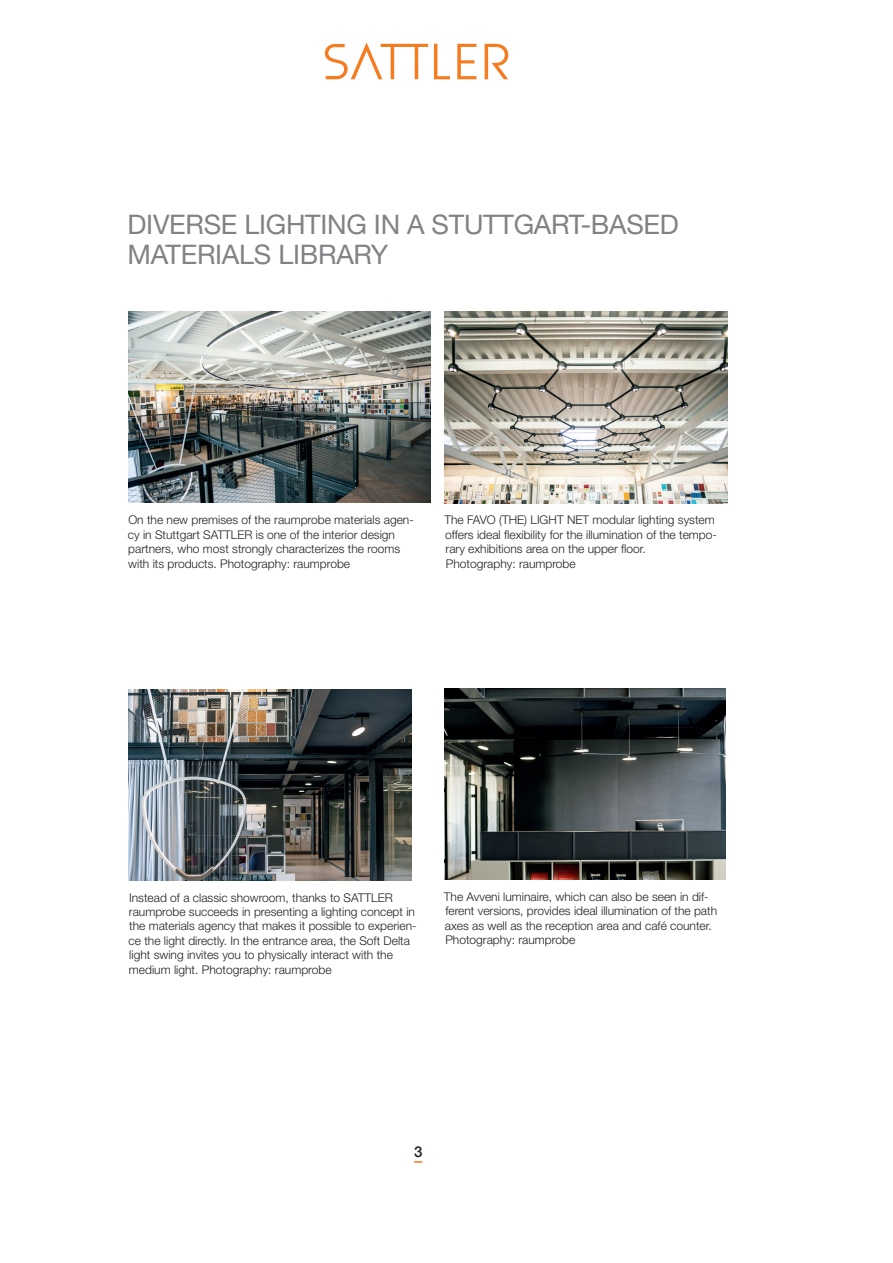
<style>
.page{position:relative;width:893px;height:1263px;background:#fff}
.page>*{position:absolute;margin:0;border:0;box-sizing:border-box;transform-origin:0 0}
.t1{font:27px/30px "Helvetica Neue";letter-spacing:-.01em;color:#808285}
.t2{font:500 15px "Helvetica Neue";color:#231f20}
.t3{font:300 12px/14.4px "Helvetica Neue";color:#231f20}
</style>
<div class="page">
<svg style="left:414px;top:1161px;width:8px;height:2px"></svg>
<svg style="left:325px;top:43px;width:183px;height:36px"></svg>
<img style="left:128px;top:312px;width:302px;height:190px">
<img style="left:128px;top:690px;width:284px;height:191px">
<img style="left:444px;top:688px;width:282px;height:191px">
<img style="left:445px;top:312px;width:282px;height:191px">
<h1 class="t1" style="left:128px;top:210px;width:553px">DIVERSE LIGHTING IN A STUTTGART-BASED<br>MATERIALS LIBRARY</h1>
<p class="t3" style="left:128px;top:514px;width:287px">On the new premises of the raumprobe materials agen&shy;cy in Stuttgart SATTLER is one of the interior design partners, who most strongly characterizes the rooms with its products. Photography: raumprobe</p>
<p class="t3" style="left:444px;top:514px;width:274px">The FAVO (THE) LIGHT NET modular lighting system offers ideal flexibility for the illumination of the tempo&shy;rary exhibitions area on the upper floor.<br>Photography: raumprobe</p>
<p class="t3" style="left:129px;top:891px;width:289px">Instead of a classic showroom, thanks to SATTLER raumprobe succeeds in presenting a lighting concept in the materials agency that makes it possible to experien&shy;ce the light directly. In the entrance area, the Soft Delta light swing invites you to physically interact with the medium light. Photography: raumprobe</p>
<p class="t3" style="left:444px;top:890px;width:275px">The Avveni luminaire, which can also be seen in dif&shy;ferent versions, provides ideal illumination of the path axes as well as the reception area and café counter.<br>Photography: raumprobe</p>
<p class="t2" style="left:414px;top:1146px;width:10px">3</p>
</div>
